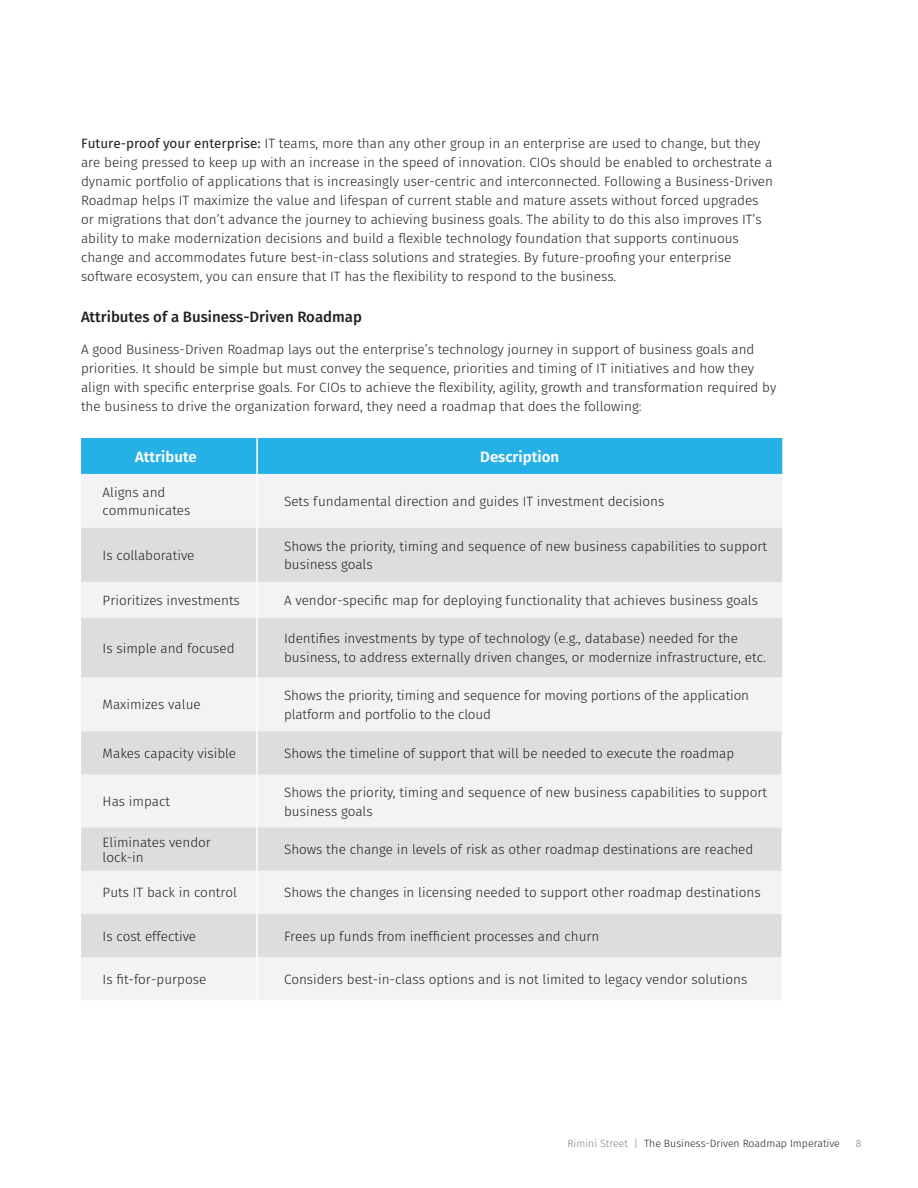
<style>
.page{position:relative;width:918px;height:1188px;background:#fff}
.page>*{position:absolute;margin:0;border:0;box-sizing:border-box;transform-origin:0 0}
.Body_Title{font:500 15px "Fira Sans";color:#231f20}
.Chart_Body_Copy{font:600 15px "Fira Sans";color:#fff}
.Body_copy{font:300 13.5px/18.9px "Fira Sans";color:#231f20}
.Chart_Body_Copy-2{font:300 13.5px/18.9px "Fira Sans";color:#231f20}
.t1{font:300 10.5px "Fira Sans";color:#231f20}
.t2{font:300 10.5px "Fira Sans";color:#808285}
.s1{font-weight:400}
.s2{color:#808285}
</style>
<div class="page">
<div style="left:81px;top:438px;width:701px;height:36px;background:#26b1e6"></div>
<div style="left:81px;top:474px;width:701px;height:526px;background:#f2f3f4"></div>
<svg style="left:81px;top:528px;width:701px;height:429px;fill:#dcdddf"></svg>
<hr style="left:256px;top:438px;width:2px;height:36px;background:#fff">
<hr style="left:256px;top:474px;width:2px;height:54px;background:#fff">
<hr style="left:256px;top:528px;width:2px;height:54px;background:#fff">
<hr style="left:256px;top:582px;width:2px;height:36px;background:#fff">
<hr style="left:256px;top:618px;width:2px;height:59px;background:#fff">
<hr style="left:256px;top:677px;width:2px;height:54px;background:#fff">
<hr style="left:256px;top:914px;width:2px;height:43px;background:#fff">
<hr style="left:256px;top:731px;width:2px;height:44px;background:#fff">
<hr style="left:256px;top:775px;width:2px;height:53px;background:#fff">
<hr style="left:256px;top:828px;width:2px;height:43px;background:#fff">
<hr style="left:256px;top:871px;width:2px;height:43px;background:#fff">
<hr style="left:256px;top:957px;width:2px;height:43px;background:#fff">
<p class="Body_copy" style="left:81px;top:134px;width:694px"><span class="s1">Future-proof your enterprise:</span> IT teams, more than any other group in an enterprise are used to change, but they are being pressed to keep up with an increase in the speed of innovation. CIOs should be enabled to orchestrate a dynamic portfolio of applications that is increasingly user-centric and interconnected. Following a Business-Driven Roadmap helps IT maximize the value and lifespan of current stable and mature assets without forced upgrades or migrations that don’t advance the journey to achieving business goals. The ability to do this also improves IT’s ability to make modernization decisions and build a flexible technology foundation that supports continuous change and accommodates future best-in-class solutions and strategies. By future-proofing your enterprise software ecosystem, you can ensure that IT has the flexibility to respond to the business.</p>
<p class="Body_Title" style="left:81px;top:306px;width:283px">Attributes of a Business-Driven Roadmap</p>
<p class="Body_copy" style="left:81px;top:340px;width:697px">A good Business-Driven Roadmap lays out the enterprise’s technology journey in support of business goals and priorities. It should be simple but must convey the sequence, priorities and timing of IT initiatives and how they align with specific enterprise goals. For CIOs to achieve the flexibility, agility, growth and transformation required by the business to drive the organization forward, they need a roadmap that does the following:</p>
<p class="Chart_Body_Copy" style="left:135px;top:446px;width:63px">Attribute</p>
<p class="Chart_Body_Copy" style="left:480px;top:446px;width:80px">Description</p>
<p class="Chart_Body_Copy-2" style="left:103px;top:482px;width:89px">Aligns and communicates</p>
<p class="Chart_Body_Copy-2" style="left:284px;top:492px;width:382px">Sets fundamental direction and guides IT investment decisions</p>
<p class="Chart_Body_Copy-2" style="left:103px;top:546px;width:93px">Is collaborative</p>
<p class="Chart_Body_Copy-2" style="left:284px;top:536px;width:485px">Shows the priority, timing and sequence of new business capabilities to support business goals</p>
<p class="Chart_Body_Copy-2" style="left:103px;top:591px;width:139px">Prioritizes investments</p>
<p class="Chart_Body_Copy-2" style="left:284px;top:591px;width:475px">A vendor-specific map for deploying functionality that achieves business goals</p>
<p class="Chart_Body_Copy-2" style="left:103px;top:639px;width:134px">Is simple and focused</p>
<p class="Chart_Body_Copy-2" style="left:284px;top:629px;width:483px">Identifies investments by type of technology (e.g., database) needed for the business, to address externally driven changes, or modernize infrastructure, etc.</p>
<p class="Chart_Body_Copy-2" style="left:103px;top:695px;width:100px">Maximizes value</p>
<p class="Chart_Body_Copy-2" style="left:284px;top:686px;width:467px">Shows the priority, timing and sequence for moving portions of the application platform and portfolio to the cloud</p>
<p class="Chart_Body_Copy-2" style="left:103px;top:744px;width:135px">Makes capacity visible</p>
<p class="Chart_Body_Copy-2" style="left:284px;top:744px;width:452px">Shows the timeline of support that will be needed to execute the roadmap</p>
<p class="Chart_Body_Copy-2" style="left:103px;top:792px;width:69px">Has impact</p>
<p class="Chart_Body_Copy-2" style="left:284px;top:783px;width:485px">Shows the priority, timing and sequence of new business capabilities to support business goals</p>
<p class="Chart_Body_Copy-2" style="left:103px;top:834px;width:110px;line-height:15px">Eliminates vendor lock-in</p>
<p class="Chart_Body_Copy-2" style="left:284px;top:840px;width:471px">Shows the change in levels of risk as other roadmap destinations are reached</p>
<p class="Chart_Body_Copy-2" style="left:103px;top:883px;width:136px">Puts IT back in control</p>
<p class="Chart_Body_Copy-2" style="left:284px;top:883px;width:478px">Shows the changes in licensing needed to support other roadmap destinations</p>
<p class="Chart_Body_Copy-2" style="left:103px;top:926px;width:95px">Is cost effective</p>
<p class="Chart_Body_Copy-2" style="left:284px;top:926px;width:317px">Frees up funds from inefficient processes and churn</p>
<p class="Chart_Body_Copy-2" style="left:103px;top:970px;width:105px">Is fit-for-purpose</p>
<p class="Chart_Body_Copy-2" style="left:284px;top:970px;width:465px">Considers best-in-class options and is not limited to legacy vendor solutions</p>
<p class="t1" style="left:567px;top:1136px;width:274px"><span class="s2">Rimini Street |</span> The Business-Driven Roadmap Imperative</p>
<p class="t2" style="left:856px;top:1136px;width:7px">8</p>
</div>
